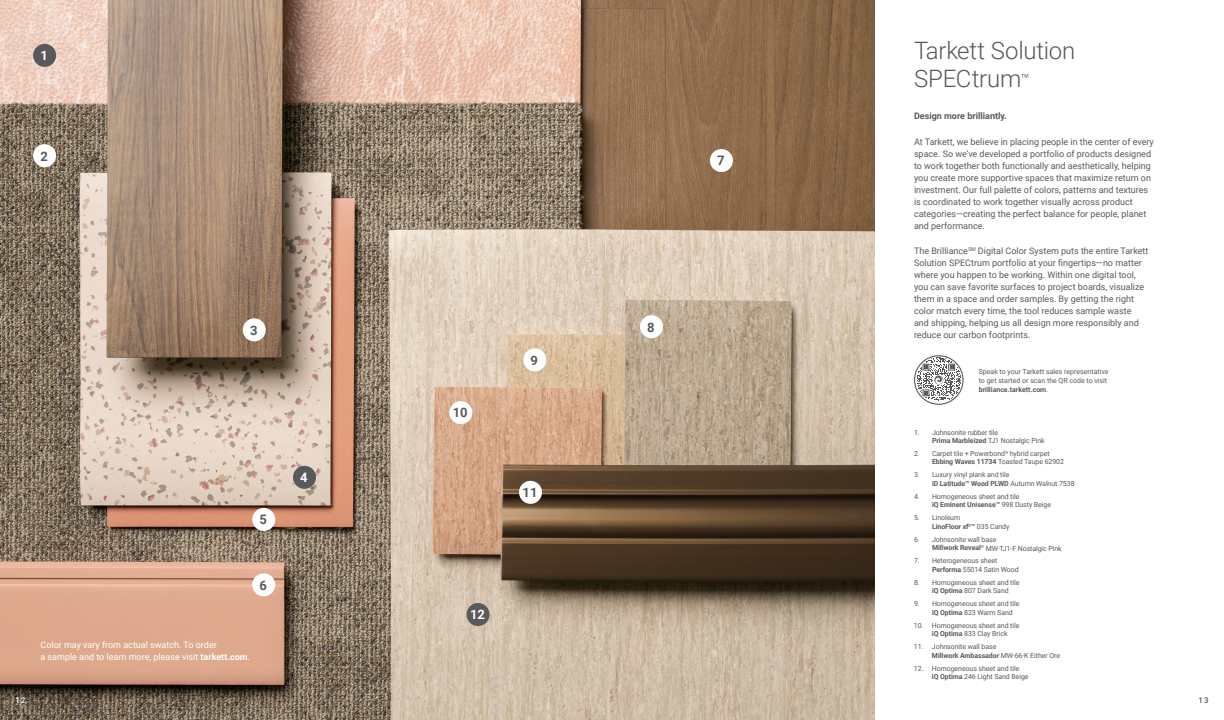
<style>
.page{position:relative;width:1224px;height:720px;background:#fff}
.page>*{position:absolute;margin:0;border:0;box-sizing:border-box;transform-origin:0 0}
.t1{font:300 24px/28.8px "Roboto";letter-spacing:-.01em;color:#58595b}
.t2{font:700 13px "Roboto";color:#58595b}
.t3{font:700 13px "Roboto";color:#fff}
.t4{font:9px/12px "Roboto";color:#58595b}
.t5{font:9px/12px "Roboto";color:#fff}
.t6{font:700 9px "Roboto";color:#58595b}
.t7{font:500 8px "Roboto";color:#fff}
.t8{font:500 8px "Roboto";color:#58595b}
.t9{font:7px/8.5px "Roboto";letter-spacing:-.01em;color:#58595b}
.s1{font-weight:700}
.s2{font-weight:500}
.s3{font-size:14px}
</style>
<div class="page">
<img style="left:0;top:0;width:874px;height:720px">
<svg style="left:914px;top:355px;width:50px;height:50px"></svg>
<div style="left:33px;top:144px;width:23px;height:23px;background:#fff;border-radius:50%"></div>
<div style="left:243px;top:318px;width:23px;height:23px;background:#fff;border-radius:50%"></div>
<div style="left:252px;top:508px;width:23px;height:23px;background:#fff;border-radius:50%"></div>
<div style="left:710px;top:149px;width:23px;height:23px;background:#fff;border-radius:50%"></div>
<div style="left:467px;top:603px;width:23px;height:23px;background:#58595b;border-radius:50%"></div>
<div style="left:449px;top:401px;width:23px;height:23px;background:#fff;border-radius:50%"></div>
<div style="left:523px;top:348px;width:23px;height:23px;background:#fff;border-radius:50%"></div>
<div style="left:519px;top:481px;width:23px;height:23px;background:#fff;border-radius:50%"></div>
<div style="left:293px;top:466px;width:23px;height:23px;background:#58595b;border-radius:50%"></div>
<div style="left:640px;top:315px;width:23px;height:23px;background:#fff;border-radius:50%"></div>
<div style="left:33px;top:44px;width:23px;height:23px;background:#58595b;border-radius:50%"></div>
<div style="left:252px;top:573px;width:23px;height:23px;background:#fff;border-radius:50%"></div>
<h2 class="t3" style="left:40px;top:47px;width:9px">1</h2>
<h2 class="t2" style="left:40px;top:147px;width:9px">2</h2>
<h2 class="t2" style="left:250px;top:321px;width:9px">3</h2>
<h2 class="t2" style="left:260px;top:511px;width:9px">5</h2>
<h2 class="t2" style="left:260px;top:576px;width:9px">6</h2>
<p class="t5" style="left:40px;top:639px;width:211px">Color may vary from actual swatch. To order<br>a sample and to learn more, please visit <span class="s1">tarkett.com</span><span class="s2">.</span></p>
<h2 class="t3" style="left:300px;top:468px;width:9px">4</h2>
<h2 class="t2" style="left:453px;top:404px;width:16px">10</h2>
<h2 class="t2" style="left:531px;top:351px;width:9px">9</h2>
<h2 class="t2" style="left:523px;top:483px;width:16px">11</h2>
<h2 class="t3" style="left:470px;top:606px;width:16px">12</h2>
<h2 class="t2" style="left:647px;top:318px;width:9px">8</h2>
<h2 class="t2" style="left:717px;top:152px;width:9px">7</h2>
<h1 class="t1" style="left:914px;top:35px;width:163px">Tarkett Solution<br>SPECtrum<span class="s3">™</span></h1>
<p class="t6" style="left:914px;top:110px;width:94px">Design more brilliantly.</p>
<p class="t4" style="left:914px;top:135px;width:241px">At Tarkett, we believe in placing people in the center of every space. So we’ve developed a portfolio of products designed to work together both functionally and aesthetically, helping you create more supportive spaces that maximize return on investment. Our full palette of colors, patterns and textures is coordinated to work together visually across product categories—creating the perfect balance for people, planet and performance.</p>
<p class="t4" style="left:914px;top:245px;width:236px">The Brilliance<sup>SM</sup> Digital Color System puts the entire Tarkett Solution SPECtrum portfolio at your fingertips—no matter where you happen to be working. Within one digital tool, you can save favorite surfaces to project boards, visualize them in a space and order samples. By getting the right color match every time, the tool reduces sample waste and shipping, helping us all design more responsibly and reduce our carbon footprints.</p>
<p class="t9" style="left:979px;top:366px;width:131px;line-height:9px">Speak to your Tarkett sales representative to get started or scan the QR code to visit <span class="s1">brilliance.tarkett.com</span>.</p>
<p class="t9" style="left:932px;top:428px;width:114px;text-indent:-18px">1. Johnsonite rubber tile<br><span class="s1">Prima Marbleized</span> TJ1 Nostalgic Pink</p>
<p class="t9" style="left:932px;top:449px;width:134px;text-indent:-18px">2. Carpet tile + Powerbond<sup>®</sup> hybrid carpet<br><span class="s1">Ebbing Waves 11734</span> Toasted Taupe 62902</p>
<p class="t9" style="left:932px;top:470px;width:144px;text-indent:-18px">3. Luxury vinyl plank and tile<br><span class="s1">iD Latitude™ Wood PLWD</span> Autumn Walnut 7538</p>
<p class="t9" style="left:932px;top:492px;width:121px;text-indent:-18px">4. Homogeneous sheet and tile<br><span class="s1">iQ Eminent Unisense™</span> 998 Dusty Beige</p>
<p class="t9" style="left:932px;top:513px;width:79px;text-indent:-18px">5. Linoleum<br><span class="s1">LinoFloor xf</span><sup>2</sup><span class="s1">™</span> 035 Candy</p>
<p class="t9" style="left:932px;top:535px;width:131px;text-indent:-18px">6. Johnsonite wall base<br><span class="s1">Millwork Reveal</span><sup>®</sup> MW-TJ1-F Nostalgic Pink</p>
<p class="t9" style="left:932px;top:557px;width:88px;text-indent:-18px">7. Heterogeneous sheet<br><span class="s1">Performa</span> 55014 Satin Wood</p>
<p class="t9" style="left:932px;top:578px;width:89px;text-indent:-18px">8. Homogeneous sheet and tile <span class="s1">iQ Optima</span> 807 Dark Sand</p>
<p class="t9" style="left:932px;top:599px;width:89px;text-indent:-18px">9. Homogeneous sheet and tile <span class="s1">iQ Optima</span> 823 Warm Sand</p>
<p class="t9" style="left:932px;top:621px;width:89px;text-indent:-18px">10. Homogeneous sheet and tile <span class="s1">iQ Optima</span> 833 Clay Brick</p>
<p class="t9" style="left:932px;top:642px;width:130px;text-indent:-18px">11. Johnsonite wall base<br><span class="s1">Millwork Ambassador</span> MW-66-K Either Ore</p>
<p class="t9" style="left:932px;top:664px;width:98px;text-indent:-18px">12. Homogeneous sheet and tile<br><span class="s1">iQ Optima</span> 246 Light Sand Beige</p>
<p class="t7" style="left:15px;top:694px;width:12px">12</p>
<p class="t8" style="left:1199px;top:694px;width:12px">13</p>
</div>
